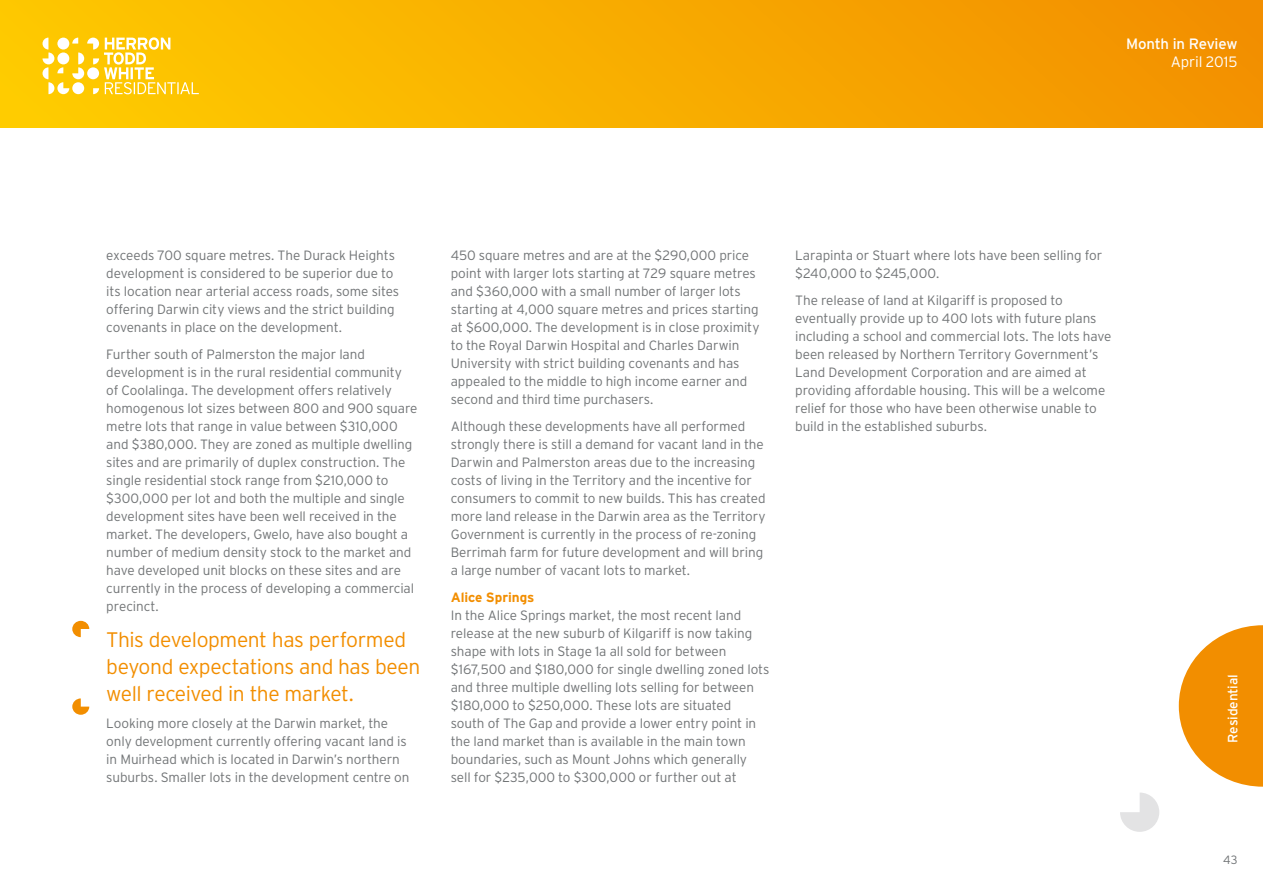
<style>
.page{position:relative;width:1263px;height:893px;background:#fff}
.page>*{position:absolute;margin:0;border:0;box-sizing:border-box;transform-origin:0 0}
.P_1{font:300 21px/27px "Interstate";letter-spacing:-.02em;color:#f28e00}
.H_3{font:15px "Interstate";letter-spacing:-.015em;color:#fff}
.H_3-2{font:300 15px "Interstate";letter-spacing:-.015em;color:#fff}
.P_2{font:300 13.5px/18px "Interstate";letter-spacing:-.005em;color:#717476}
.H_3-3{font:700 13.5px "Interstate";letter-spacing:-.01em;color:#f28e00}
.H_3-4{font:13.5px "Interstate";letter-spacing:-.01em;color:#fff}
.t1{font:300 12px "Interstate";color:#717476}
</style>
<div class="page">
<svg style="left:1120px;top:792px;width:39px;height:40px"></svg>
<div style="left:0;top:0;width:1263px;height:128px;background:linear-gradient(to right,#fecb00,#f29000)"></div>
<svg style="left:43px;top:37px;width:156px;height:57px"></svg>
<svg style="left:1179px;top:625px;width:84px;height:162px"></svg>
<svg style="left:72px;top:621px;width:17px;height:16px"></svg>
<svg style="left:72px;top:698px;width:17px;height:17px"></svg>
<p class="H_3" style="left:1126px;top:35px;width:113px">Month in Review</p>
<p class="H_3-2" style="left:1171px;top:53px;width:68px">April 2015</p>
<p class="P_2" style="left:106px;top:246px;width:294px">exceeds 700 square metres. The Durack Heights development is considered to be superior due to its location near arterial access roads, some sites offering Darwin city views and the strict building covenants in place on the development.</p>
<p class="P_2" style="left:106px;top:345px;width:313px">Further south of Palmerston the major land development is in the rural residential community of Coolalinga. The development offers relatively homogenous lot sizes between 800 and 900 square metre lots that range in value between $310,000 and $380,000. They are zoned as multiple dwelling sites and are primarily of duplex construction. The single residential stock range from $210,000 to $300,000 per lot and both the multiple and single development sites have been well received in the market. The developers, Gwelo, have also bought a number of medium density stock to the market and have developed unit blocks on these sites and are currently in the process of developing a commercial precinct.</p>
<p class="P_1" style="left:106px;top:626px;width:316px">This development has performed beyond expectations and has been well received in the market.</p>
<p class="P_2" style="left:106px;top:714px;width:305px">Looking more closely at the Darwin market, the only development currently offering vacant land is in Muirhead which is located in Darwin’s northern suburbs. Smaller lots in the development centre on</p>
<p class="P_2" style="left:451px;top:246px;width:310px">450 square metres and are at the $290,000 price point with larger lots starting at 729 square metres and $360,000 with a small number of larger lots starting at 4,000 square metres and prices starting at $600,000. The development is in close proximity to the Royal Darwin Hospital and Charles Darwin University with strict building covenants and has appealed to the middle to high income earner and second and third time purchasers.</p>
<p class="P_2" style="left:451px;top:417px;width:316px">Although these developments have all performed strongly there is still a demand for vacant land in the Darwin and Palmerston areas due to the increasing costs of living in the Territory and the incentive for consumers to commit to new builds. This has created more land release in the Darwin area as the Territory Government is currently in the process of re-zoning Berrimah farm for future development and will bring a large number of vacant lots to market.</p>
<p class="H_3-3" style="left:451px;top:589px;width:85px">Alice Springs</p>
<p class="P_2" style="left:451px;top:606px;width:320px">In the Alice Springs market, the most recent land release at the new suburb of Kilgariff is now taking shape with lots in Stage 1a all sold for between $167,500 and $180,000 for single dwelling zoned lots and three multiple dwelling lots selling for between $180,000 to $250,000. These lots are situated<br>south of The Gap and provide a lower entry point in the land market than is available in the main town boundaries, such as Mount Johns which generally sell for $235,000 to $300,000 or further out at</p>
<p class="P_2" style="left:795px;top:246px;width:309px">Larapinta or Stuart where lots have been selling for $240,000 to $245,000.</p>
<p class="P_2" style="left:795px;top:291px;width:318px">The release of land at Kilgariff is proposed to eventually provide up to 400 lots with future plans including a school and commercial lots. The lots have been released by Northern Territory Government’s Land Development Corporation and are aimed at providing affordable housing. This will be a welcome relief for those who have been otherwise unable to build in the established suburbs.</p>
<p class="H_3-4" style="left:1224px;top:743px;width:70px;rotate:-90deg">Residential</p>
<p class="t1" style="left:1223px;top:853px;width:16px">43</p>
</div>
